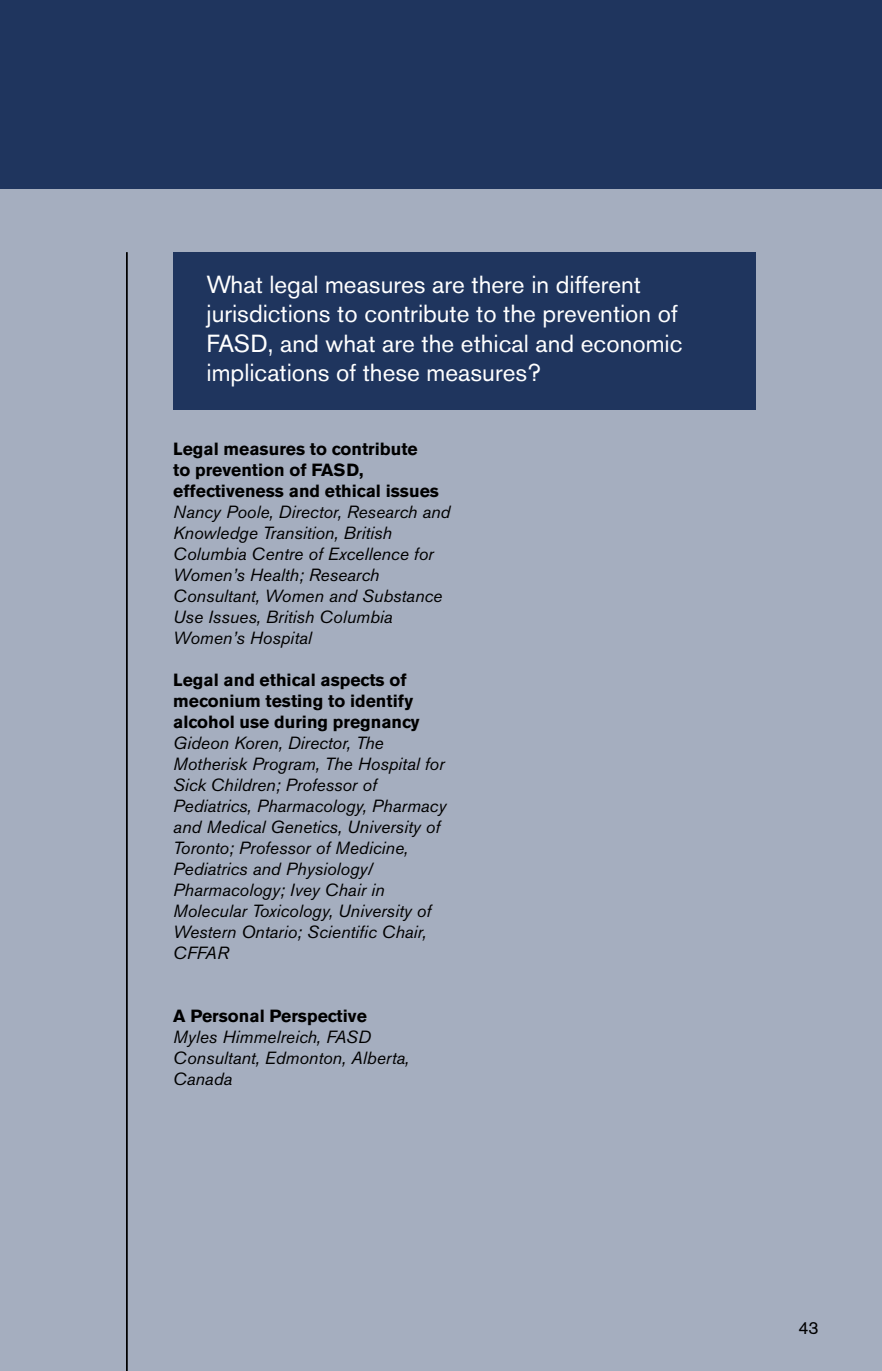
<style>
.page{position:relative;width:882px;height:1371px;background:#fff}
.page>*{position:absolute;margin:0;border:0;box-sizing:border-box;transform-origin:0 0}
.t1{font:24.5px/29.4px "Akzidenz Grotesk BE";color:#fff}
.t2{font:italic 17.5px/21px "Akzidenz Grotesk BE";color:#000}
.t3{font:700 17.5px/21px "Akzidenz Grotesk BE";color:#000}
.t4{font:17.5px "Akzidenz Grotesk BE";color:#000}
</style>
<div class="page">
<div style="left:0;top:0;width:882px;height:1370px;background:#a5aebf"></div>
<div style="left:0;top:0;width:882px;height:188px;background:#1f355e"></div>
<hr style="left:126px;top:252px;width:2px;height:1118px;background:#000">
<div style="left:173px;top:252px;width:583px;height:158px;background:#1f355e"></div>
<h1 class="t1" style="left:207px;top:270px;width:477px">What legal measures are there in different jurisdictions to contribute to the prevention of FASD, and what are the ethical and economic implications of these measures?</h1>
<p class="t3" style="left:173px;top:438px;width:267px">Legal measures to contribute to prevention of FASD, effectiveness and ethical issues</p>
<p class="t2" style="left:173px;top:501px;width:279px">Nancy Poole, Director, Research and<br>Knowledge Transition, British<br>Columbia Centre of Excellence for<br>Women’s Health; Research<br>Consultant, Women and Substance<br>Use Issues, British Columbia<br>Women’s Hospital</p>
<p class="t3" style="left:173px;top:669px;width:248px">Legal and ethical aspects of meconium testing to identify alcohol use during pregnancy</p>
<p class="t2" style="left:173px;top:732px;width:275px">Gideon Koren, Director, The<br>Motherisk Program, The Hospital for<br>Sick Children; Professor of<br>Pediatrics, Pharmacology, Pharmacy and Medical Genetics, University of<br>Toronto; Professor of Medicine,<br>Pediatrics and Physiology/<br>Pharmacology; Ivey Chair in<br>Molecular Toxicology, University of<br>Western Ontario; Scientific Chair,<br>CFFAR</p>
<p class="t3" style="left:173px;top:1005px;width:195px">A Personal Perspective</p>
<p class="t2" style="left:173px;top:1026px;width:237px">Myles Himmelreich, FASD<br>Consultant, Edmonton, Alberta,<br>Canada</p>
<p class="t4" style="left:798px;top:1316px;width:22px">43</p>
</div>
